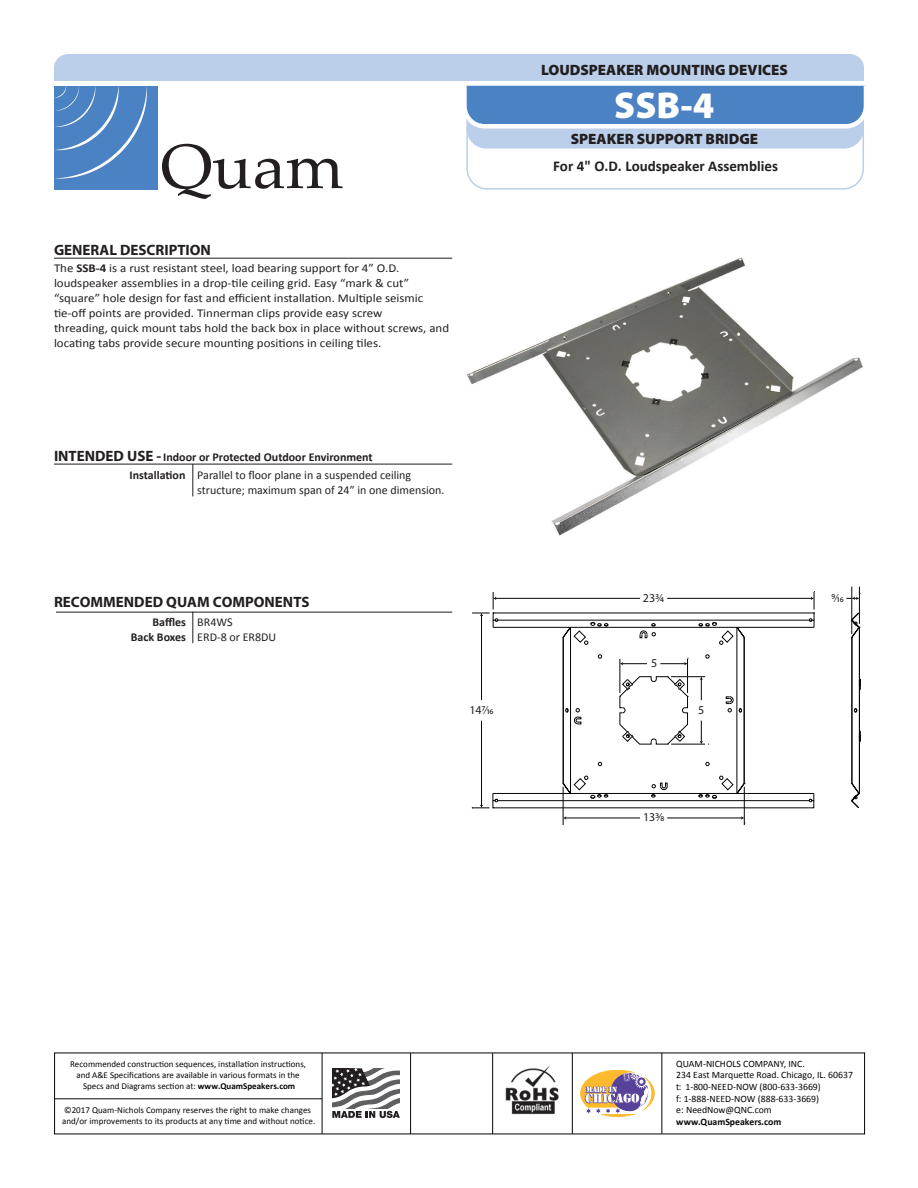
<style>
.page{position:relative;width:918px;height:1188px;background:#fff}
.page>*{position:absolute;margin:0;border:0;box-sizing:border-box;transform-origin:0 0}
.t1{font:900 37.5px "Myriad Pro";color:#fff}
.t2{font:900 15px "Myriad Pro";color:#231f20}
.t3{font:700 15px "Myriad Pro";color:#231f20}
.t4{font:700 15px "Calibri";color:#231f20}
.t5{font:12px/15px "Calibri";color:#231f20;scale:1.08 1}
.t6{font:700 12px/17.5px "Calibri";color:#231f20}
.t7{font:12px/15px "Calibri";color:#231f20}
.t8{font:12px "Myriad Pro";color:#231f20}
.t9{font:9.75px/11.7px "Calibri";color:#060504}
.t10{font:700 9.75px "Calibri";color:#060504}
.t11{font:9px/10.8px "Calibri";color:#060504}
.s1{font-weight:700}
.s2{font-family:"Myriad Pro";font-size:15px}
.s3{font-weight:400}
</style>
<div class="page">
<svg style="left:54px;top:54px;width:812px;height:145px"></svg>
<img style="left:466px;top:257px;width:397px;height:279px">
<hr style="left:193px;top:464px;width:1px;height:32px;background:#201d1e">
<hr style="left:54px;top:464px;width:398px;height:1px;background:#201d1e">
<hr style="left:193px;top:612px;width:1px;height:31px;background:#201d1e">
<hr style="left:56px;top:612px;width:396px;height:1px;background:#201d1e">
<hr style="left:54px;top:258px;width:398px;height:1px;background:#201d1e">
<svg style="left:598px;top:762px;width:4px;height:4px"></svg>
<svg style="left:574px;top:708px;width:7px;height:16px"></svg>
<svg style="left:565px;top:708px;width:3px;height:5px"></svg>
<svg style="left:726px;top:696px;width:16px;height:17px"></svg>
<hr style="left:744px;top:637px;width:1px;height:147px;background:#050504">
<hr style="left:737px;top:627px;width:1px;height:166px;background:#050504">
<hr style="left:563px;top:637px;width:1px;height:147px;background:#050504">
<hr style="left:570px;top:627px;width:1px;height:166px;background:#050504">
<hr style="left:498px;top:620px;width:311px;height:1px;background:#050504">
<hr style="left:493px;top:627px;width:321px;height:1px;background:#050504">
<svg style="left:640px;top:623px;width:16px;height:15px"></svg>
<hr style="left:498px;top:800px;width:311px;height:1px;background:#050504">
<hr style="left:493px;top:793px;width:321px;height:1px;background:#050504">
<svg style="left:809px;top:793px;width:5px;height:9px"></svg>
<svg style="left:651px;top:783px;width:17px;height:15px"></svg>
<svg style="left:699px;top:622px;width:46px;height:23px"></svg>
<svg style="left:562px;top:622px;width:46px;height:23px"></svg>
<hr style="left:667px;top:598px;width:145px;height:1px;background:#050504">
<hr style="left:495px;top:598px;width:145px;height:1px;background:#050504">
<hr style="left:481px;top:721px;width:1px;height:85px;background:#050504">
<hr style="left:481px;top:615px;width:1px;height:85px;background:#050504">
<svg style="left:809px;top:591px;width:6px;height:37px"></svg>
<hr style="left:667px;top:818px;width:75px;height:1px;background:#050504">
<hr style="left:565px;top:818px;width:75px;height:1px;background:#050504">
<hr style="left:744px;top:787px;width:1px;height:38px;background:#050504">
<hr style="left:563px;top:787px;width:1px;height:38px;background:#050504">
<svg style="left:472px;top:793px;width:26px;height:16px"></svg>
<svg style="left:472px;top:592px;width:26px;height:36px"></svg>
<hr style="left:859px;top:587px;width:1px;height:37px;background:#050504">
<hr style="left:852px;top:587px;width:1px;height:47px;background:#050504">
<svg style="left:741px;top:816px;width:4px;height:8px"></svg>
<svg style="left:698px;top:776px;width:47px;height:22px"></svg>
<svg style="left:562px;top:776px;width:46px;height:22px"></svg>
<svg style="left:851px;top:612px;width:10px;height:197px"></svg>
<svg style="left:621px;top:662px;width:26px;height:3px"></svg>
<hr style="left:687px;top:659px;width:1px;height:34px;background:#050504">
<hr style="left:620px;top:659px;width:1px;height:34px;background:#050504">
<svg style="left:700px;top:677px;width:3px;height:23px"></svg>
<hr style="left:671px;top:744px;width:34px;height:1px;background:#050504">
<hr style="left:671px;top:676px;width:34px;height:1px;background:#050504">
<svg style="left:660px;top:658px;width:29px;height:7px"></svg>
<svg style="left:700px;top:721px;width:9px;height:24px"></svg>
<svg style="left:620px;top:676px;width:69px;height:69px"></svg>
<svg style="left:846px;top:593px;width:14px;height:7px"></svg>
<img style="left:505px;top:1065px;width:54px;height:50px">
<svg style="left:581px;top:1070px;width:73px;height:47px"></svg>
<hr style="left:662px;top:1053px;width:1px;height:81px;background:#060504">
<hr style="left:572px;top:1053px;width:1px;height:81px;background:#060504">
<hr style="left:492px;top:1053px;width:1px;height:81px;background:#060504">
<hr style="left:410px;top:1053px;width:1px;height:81px;background:#060504">
<hr style="left:322px;top:1053px;width:1px;height:81px;background:#060504">
<hr style="left:55px;top:1099px;width:267px;height:1px;background:#060504">
<svg style="left:332px;top:1069px;width:68px;height:49px"></svg>
<p class="t2" style="left:541px;top:61px;width:248px">LOUDSPEAKER MOUNTING DEVICES</p>
<h1 class="t1" style="left:614px;top:84px;width:102px">SSB-4</h1>
<p class="t2" style="left:571px;top:130px;width:189px">SPEAKER SUPPORT BRIDGE</p>
<p class="t3" style="left:54px;top:240px;width:158px">GENERAL DESCRIPTION</p>
<p class="t5" style="left:54px;top:260px;width:367px">The <span class="s1">SSB-4</span> is a rust resistant steel, load bearing support for 4” O.D. loudspeaker assemblies in a drop-tile ceiling grid. Easy “mark &amp; cut” “square” hole design for fast and efficient installation. Multiple seismic tie-off points are provided. Tinnerman clips provide easy screw<br>threading, quick mount tabs hold the back box in place without screws, and locating tabs provide secure mounting positions in ceiling tiles.</p>
<p class="t6" style="left:130px;top:448px;width:283px;text-indent:-76px"><span class="s2">INTENDED USE -</span>Indoor or Protected Outdoor Environment<br>Installation <span class="s3">Parallel to floor plane in a suspended ceiling</span></p>
<p class="t7" style="left:197px;top:482px;width:249px">structure; maximum span of 24” in one dimension.</p>
<p class="t3" style="left:54px;top:592px;width:257px">RECOMMENDED QUAM COMPONENTS</p>
<p class="t6" style="left:131px;top:614px;width:57px;line-height:15px;text-align:right">Baffles<br>Back Boxes</p>
<p class="t7" style="left:197px;top:614px;width:80px">BR4WS<br>ERD-8 or ER8DU</p>
<p class="t8" style="left:469px;top:703px;width:26px">147⁄16</p>
<p class="t4" style="left:553px;top:156px;width:226px">For 4" O.D. Loudspeaker Assemblies</p>
<p class="t8" style="left:643px;top:590px;width:23px">23¾</p>
<p class="t8" style="left:651px;top:656px;width:8px">5</p>
<p class="t8" style="left:698px;top:703px;width:8px">5</p>
<p class="t8" style="left:643px;top:810px;width:23px">133⁄8</p>
<p class="t8" style="left:831px;top:590px;width:14px">9⁄16</p>
<p class="t11" style="left:70px;top:1059px;width:238px;text-align:center">Recommended construction sequences, installation instructions, and A&amp;E Specifications are available in various formats in the<br>Specs and Diagrams section at: <span class="s1">www.QuamSpeakers.com</span></p>
<p class="t9" style="left:676px;top:1058px;width:178px">QUAM-NICHOLS COMPANY, INC.<br>234 East Marquette Road. Chicago, IL. 60637 t: 1-800-NEED-NOW (800-633-3669)<br>f: 1-888-NEED-NOW (888-633-3669)<br>e: NeedNow@QNC.com</p>
<p class="t10" style="left:676px;top:1116px;width:107px">www.QuamSpeakers.com</p>
<p class="t11" style="left:62px;top:1105px;width:255px">©2017 Quam-Nichols Company reserves the right to make changes and/or improvements to its products at any time and without notice.</p>
</div>
